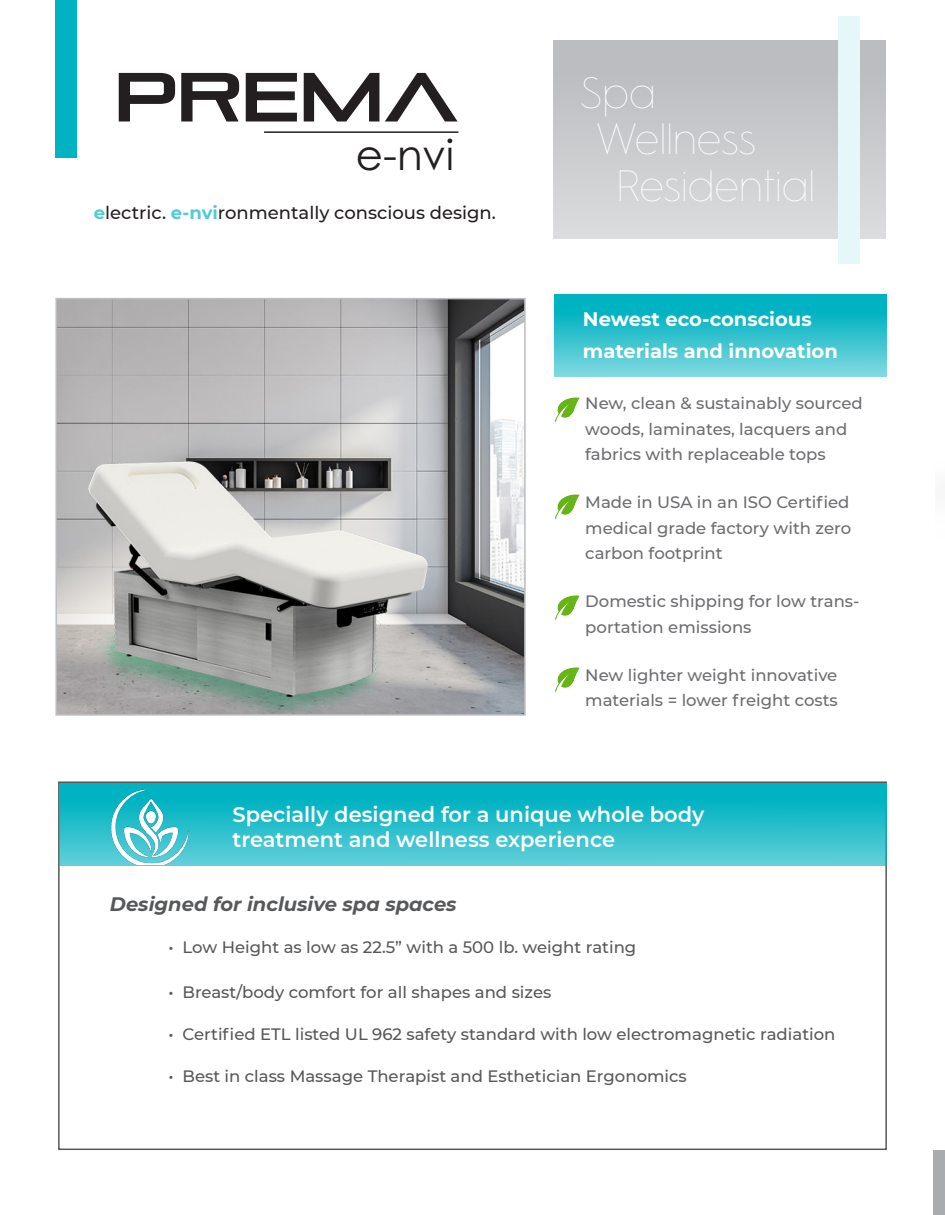
<style>
.page{position:relative;width:945px;height:1215px;background:#fff}
.page>*{position:absolute;margin:0;border:0;box-sizing:border-box;transform-origin:0 0}
.T3{font:700 69px "Pirulen Rg";color:#231f20}
.t1{font:100 43.8px "Hurme Geometric Sans 1";color:#fff}
.t2{font:42px "Century Gothic Pro";color:#231f20}
.t3{font:600 21px "Montserrat";color:#fff}
.t4{font:700 19.5px/31.5px "Montserrat";color:#fff}
.t5{font:italic 700 19.5px "Montserrat";color:#57585a}
.t6{font:500 18px "Montserrat";color:#231f20}
.t7{font:500 16.5px/25.5px "Montserrat";color:#6c6d70}
.t8{font:500 16.5px "Montserrat";color:#57585a}
.s1{font-weight:700;color:#4fccd6}
</style>
<div class="page">
<div style="left:554px;top:40px;width:332px;height:199px;background:linear-gradient(to bottom,#b7b9bc,#dbdcde)"></div>
<div style="left:56px;top:0;width:21px;height:158px;background:#00b3c2"></div>
<hr style="left:264px;top:131px;width:194px;height:2px;background:#231f20">
<img style="left:58px;top:301px;width:465px;height:412px">
<div style="left:55px;top:298px;width:471px;height:418px;border:2px solid #bcbdc0"></div>
<div style="left:933px;top:1150px;width:12px;height:65px;background:#a9abad"></div>
<div style="left:59px;top:783px;width:827px;height:83px;background:linear-gradient(to bottom,#00aebe,#5fcfd8)"></div>
<img style="left:105px;top:783px;width:85px;height:81px">
<div style="left:554px;top:294px;width:333px;height:83px;background:linear-gradient(to bottom,#00acbc,#7ed8df)"></div>
<div style="left:838px;top:16px;width:22px;height:247px;background:#e6f7f9"></div>
<img style="left:554px;top:397px;width:26px;height:25px">
<img style="left:554px;top:494px;width:26px;height:25px">
<img style="left:554px;top:595px;width:26px;height:25px">
<img style="left:554px;top:667px;width:26px;height:25px">
<p class="T3" style="left:114px;top:55px;width:344px">PREMA</p>
<p class="t2" style="left:356px;top:129px;width:100px">e-nvi</p>
<p class="t6" style="left:94px;top:200px;width:404px"><span class="s1">e</span>lectric. <span class="s1">e-nvi</span>ronmentally conscious design.</p>
<p class="t1" style="left:579px;top:64px;width:78px">Spa</p>
<p class="t1" style="left:596px;top:110px;width:161px">Wellness</p>
<p class="t1" style="left:616px;top:157px;width:201px">Residential</p>
<p class="t4" style="left:583px;top:302px;width:256px">Newest eco-conscious materials and innovation</p>
<p class="t7" style="left:585px;top:390px;width:279px">New, clean &amp; sustainably sourced woods, laminates, lacquers and fabrics with replaceable tops</p>
<p class="t7" style="left:585px;top:489px;width:267px;text-align:justify">Made in USA in an ISO Certified medical grade factory with zero carbon footprint</p>
<p class="t7" style="left:585px;top:588px;width:276px">Domestic shipping for low trans&shy;portation emissions</p>
<p class="t7" style="left:585px;top:661px;width:254px">New lighter weight innovative materials = lower freight costs</p>
<p class="t3" style="left:233px;top:799px;width:473px">Specially designed for a unique whole body</p>
<p class="t3" style="left:233px;top:825px;width:384px">treatment and wellness experience</p>
<p class="t5" style="left:110px;top:890px;width:348px">Designed for inclusive spa spaces</p>
<p class="t8" style="left:168px;top:936px;width:469px">• Low Height as low as 22.5” with a 500 lb. weight rating</p>
<p class="t8" style="left:168px;top:981px;width:384px">• Breast/body comfort for all shapes and sizes</p>
<p class="t8" style="left:168px;top:1023px;width:669px">• Certified ETL listed UL 962 safety standard with low electromagnetic radiation</p>
<p class="t8" style="left:168px;top:1065px;width:520px">• Best in class Massage Therapist and Esthetician Ergonomics</p>
</div>
